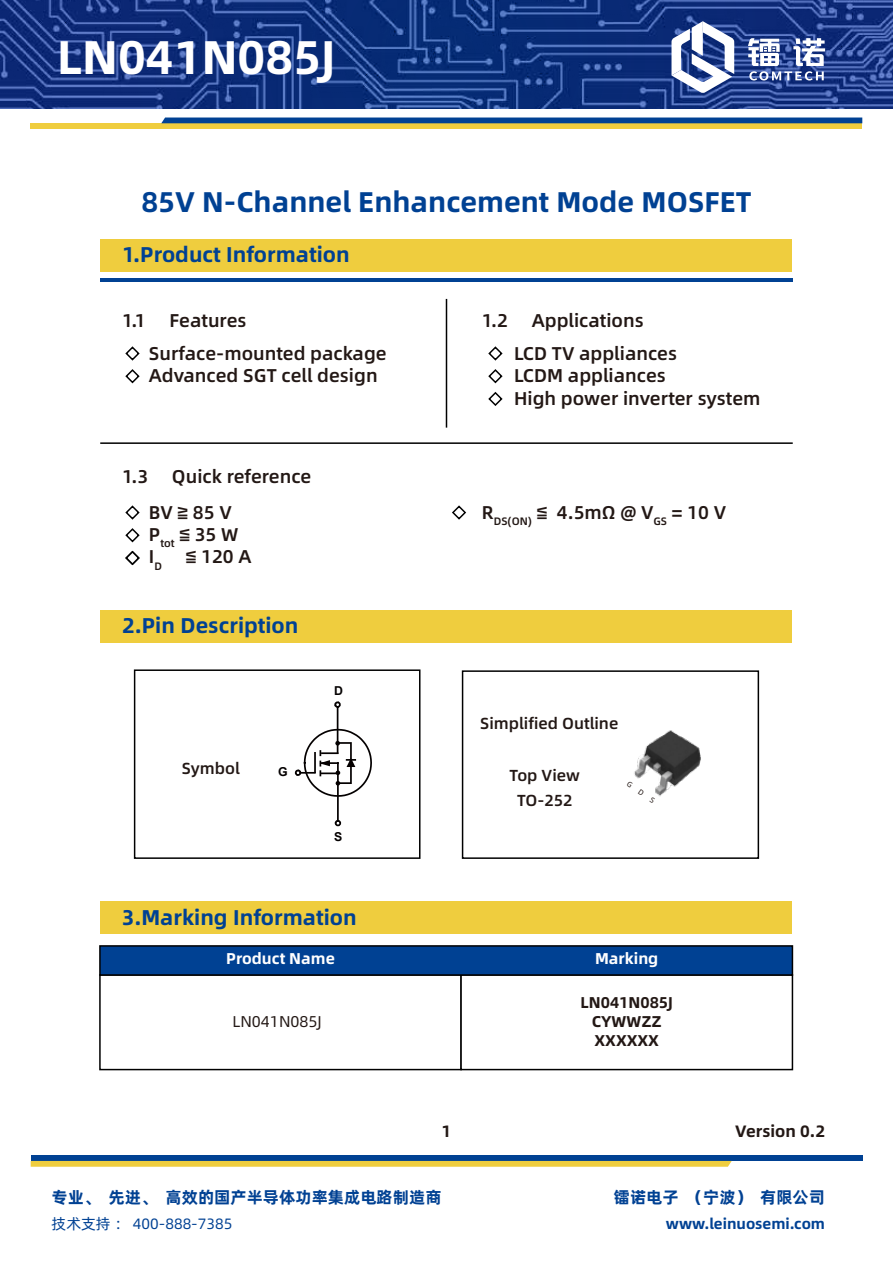
<style>
.page{position:relative;width:893px;height:1263px;background:#fff}
.page>*{position:absolute;margin:0;border:0;box-sizing:border-box;transform-origin:0 0}
.t1{font:47.25px "Alibaba Pu Hui Ti B";color:#fff}
.t2{font:28.5px "Alibaba Pu Hui Ti B";color:#004193}
.t3{font:21.3px "Alibaba Pu Hui Ti B";color:#004193}
.t4{font:18.6px/22.2px "Alibaba Pu Hui Ti M";color:#231815}
.t5{font:16.5px "Alibaba Pu Hui Ti B";color:#004193}
.t6{font:16.5px "Alibaba Pu Hui Ti B";color:#231815}
.t7{font:16.05px/25.3px "Alibaba Pu Hui Ti M";color:#231815;text-align:center}
.t8{font:15.6px/18.8px "Alibaba Pu Hui Ti B";color:#231815;text-align:center}
.t9{font:15.6px "Alibaba Pu Hui Ti B";color:#fff}
.t10{font:15.6px "Alibaba Pu Hui Ti R";color:#231815}
.t11{font:15px "Alibaba Pu Hui Ti B";color:#004193}
.t12{font:15px "Alibaba Pu Hui Ti R";color:#004193}
.t13{font:700 12.3px "Arial";color:#040000}
</style>
<div class="page">
<div style="left:100px;top:239px;width:692px;height:33px;background:#efcd3e"></div>
<div style="left:100px;top:610px;width:692px;height:32px;background:#efcd3e"></div>
<div style="left:31px;top:1155px;width:831px;height:6px;background:#004193"></div>
<svg style="left:31px;top:1161px;width:701px;height:6px"></svg>
<svg style="left:334px;top:820px;width:8px;height:7px"></svg>
<svg style="left:334px;top:701px;width:7px;height:8px"></svg>
<hr style="left:337px;top:707px;width:1px;height:46px;background:#040000">
<hr style="left:337px;top:773px;width:2px;height:48px;background:#040000">
<svg style="left:294px;top:728px;width:78px;height:70px"></svg>
<div style="left:134px;top:669px;width:286px;height:190px;border:2px solid #000"></div>
<div style="left:462px;top:670px;width:297px;height:189px;background:#fff;border:2px solid #000"></div>
<div style="left:100px;top:901px;width:692px;height:33px;background:#efcd3e"></div>
<div style="left:99px;top:974px;width:363px;height:96px;background:#fff;border:2px solid #000"></div>
<div style="left:460px;top:974px;width:333px;height:96px;background:#fff;border:2px solid #000"></div>
<div style="left:99px;top:945px;width:694px;height:31px;background:#004193;border:2px solid #000"></div>
<svg style="left:0;top:0;width:893px;height:108px"></svg>
<div style="left:31px;top:123px;width:831px;height:6px;background:#efcd3e"></div>
<div style="left:161px;top:118px;width:701px;height:5px;background:#004193"></div>
<svg style="left:671px;top:21px;width:63px;height:72px"></svg>
<svg style="left:748px;top:38px;width:77px;height:43px"></svg>
<img style="left:634px;top:730px;width:67px;height:67px">
<hr style="left:100px;top:279px;width:693px;height:3px;background:#004193">
<hr style="left:100px;top:442px;width:693px;height:2px;background:#000">
<hr style="left:446px;top:299px;width:1px;height:129px;background:#000">
<svg style="left:125px;top:346px;width:15px;height:15px"></svg>
<svg style="left:125px;top:369px;width:15px;height:15px"></svg>
<svg style="left:488px;top:346px;width:15px;height:15px"></svg>
<svg style="left:488px;top:369px;width:15px;height:15px"></svg>
<svg style="left:488px;top:391px;width:15px;height:15px"></svg>
<svg style="left:125px;top:505px;width:15px;height:15px"></svg>
<svg style="left:125px;top:528px;width:15px;height:15px"></svg>
<svg style="left:125px;top:550px;width:15px;height:16px"></svg>
<svg style="left:452px;top:505px;width:14px;height:15px"></svg>
<svg style="left:634px;top:781px;width:21px;height:16px"></svg>
<h1 class="t1" style="left:57px;top:20px;width:279px">LN041N085J</h1>
<h2 class="t2" style="left:141px;top:179px;width:612px">85V N-Channel Enhancement Mode MOSFET</h2>
<p class="t3" style="left:122px;top:237px;width:229px">1.Product Information</p>
<p class="t4" style="left:122px;top:308px;width:25px">1.1</p>
<p class="t4" style="left:169px;top:308px;width:79px">Features</p>
<p class="t4" style="left:149px;top:341px;width:239px">Surface-mounted package<br>Advanced SGT cell design</p>
<p class="t4" style="left:122px;top:464px;width:28px">1.3</p>
<p class="t4" style="left:172px;top:464px;width:141px">Quick reference</p>
<p class="t4" style="left:149px;top:500px;width:91px">BV ≧ 85 V<br>P<sub>tot</sub> ≦ 35 W<br>I<sub>D</sub></p>
<p class="t4" style="left:186px;top:545px;width:67px">≦ 120 A</p>
<p class="t3" style="left:122px;top:609px;width:178px">2.Pin Description</p>
<p class="t7" style="left:182px;top:755px;width:60px">Symbol</p>
<p class="t13" style="left:278px;top:763px;width:11px">G</p>
<p class="t13" style="left:334px;top:682px;width:10px">D</p>
<p class="t13" style="left:334px;top:828px;width:10px">S</p>
<p class="t4" style="left:482px;top:308px;width:28px">1.2</p>
<p class="t4" style="left:532px;top:308px;width:113px">Applications</p>
<p class="t4" style="left:514px;top:341px;width:248px">LCD TV appliances<br>LCDM appliances<br>High power inverter system</p>
<p class="t4" style="left:482px;top:500px;width:246px">R<sub>DS(ON)</sub> ≦ 4.5mΩ @ V<sub>GS</sub> = 10 V</p>
<p class="t7" style="left:480px;top:709px;width:140px">Simplified Outline</p>
<p class="t7" style="left:510px;top:762px;width:72px">Top View<br>TO-252</p>
<p class="t3" style="left:122px;top:900px;width:236px">3.Marking Information</p>
<p class="t9" style="left:226px;top:946px;width:110px">Product Name</p>
<p class="t9" style="left:595px;top:946px;width:65px">Marking</p>
<p class="t10" style="left:232px;top:1009px;width:91px">LN041N085J</p>
<p class="t8" style="left:581px;top:992px;width:94px">LN041N085J<br>CYWWZZ<br>XXXXXX</p>
<p class="t6" style="left:442px;top:1118px;width:11px">1</p>
<p class="t6" style="left:735px;top:1118px;width:91px">Version 0.2</p>
<p class="t5" style="left:52px;top:1184px;width:391px">专业、先进、高效的国产半导体功率集成电路制造商</p>
<p class="t5" style="left:614px;top:1184px;width:213px">镭诺电子（宁波）有限公司</p>
<p class="t12" style="left:52px;top:1213px;width:182px">技术支持： 400-888-7385</p>
<p class="t11" style="left:666px;top:1212px;width:161px">www.leinuosemi.com</p>
</div>
